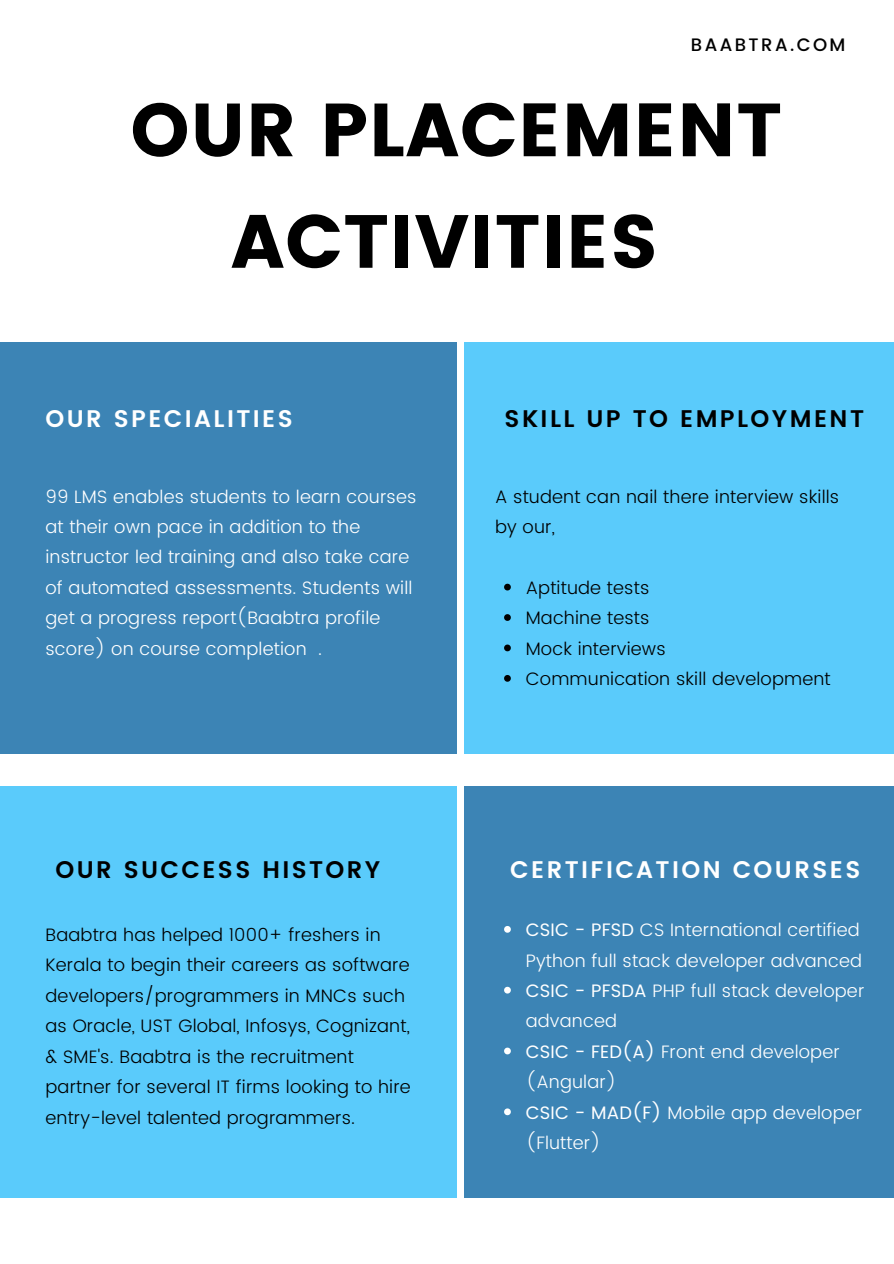
<style>
.page{position:relative;width:894px;height:1264px;background:#fff}
.page>*{position:absolute;margin:0;border:0;box-sizing:border-box;transform-origin:0 0}
.t1{font:75px/111.4px "Poppins";letter-spacing:.01em;color:#000;text-align:center}
.t2{font:600 24px "Poppins";letter-spacing:.1em;color:#000}
.t3{font:600 24px "Poppins";letter-spacing:.1em;color:#fff}
.t4{font:300 18px/30.5px "Poppins";letter-spacing:.01em;color:#fff}
.t5{font:300 18px/30.5px "Poppins";letter-spacing:.01em;color:#000}
.t6{font:500 18px "Poppins";letter-spacing:.135em;color:#000}
.s1{font-weight:400}
</style>
<div class="page">
<div style="left:464px;top:342px;width:429px;height:411px;background:#5acbfb"></div>
<svg style="left:504px;top:583px;width:6px;height:7px"></svg>
<svg style="left:504px;top:614px;width:6px;height:7px"></svg>
<svg style="left:504px;top:644px;width:6px;height:7px"></svg>
<svg style="left:504px;top:675px;width:6px;height:6px"></svg>
<div style="left:0;top:342px;width:456px;height:411px;background:#3c84b5"></div>
<div style="left:464px;top:786px;width:429px;height:411px;background:#3c84b5"></div>
<div style="left:0;top:786px;width:456px;height:411px;background:#5acbfb"></div>
<svg style="left:504px;top:926px;width:6px;height:6px"></svg>
<svg style="left:504px;top:986px;width:6px;height:7px"></svg>
<svg style="left:504px;top:1047px;width:6px;height:7px"></svg>
<svg style="left:504px;top:1108px;width:6px;height:7px"></svg>
<p class="t6" style="left:690px;top:34px;width:156px">BAABTRA.COM</p>
<p class="t1" style="left:130px;top:75px;width:653px">OUR PLACEMENT<br>ACTIVITIES</p>
<p class="t3" style="left:45px;top:404px;width:249px">OUR SPECIALITIES</p>
<p class="t4" style="left:45px;top:481px;width:372px">99 LMS enables students to learn courses at their own pace in addition to the instructor led training and also take care of automated assessments. Students will get a progress report(Baabtra profile score) on course completion .</p>
<p class="t2" style="left:55px;top:855px;width:326px">OUR SUCCESS HISTORY</p>
<p class="t5" style="left:45px;top:919px;width:367px">Baabtra has helped 1000+ freshers in Kerala to begin their careers as software developers/programmers in MNCs such as Oracle, UST Global, Infosys, Cognizant, &amp; SME's. Baabtra is the recruitment partner for several IT firms looking to hire entry-level talented programmers.</p>
<p class="t2" style="left:504px;top:404px;width:361px">SKILL UP TO EMPLOYMENT</p>
<p class="t5" style="left:495px;top:481px;width:345px">A student can nail there interview skills by our,</p>
<p class="t5" style="left:525px;top:572px;width:125px">Aptitude tests</p>
<p class="t5" style="left:525px;top:603px;width:125px">Machine tests</p>
<p class="t5" style="left:525px;top:633px;width:141px">Mock interviews</p>
<p class="t5" style="left:525px;top:663px;width:306px">Communication skill development</p>
<p class="t3" style="left:510px;top:855px;width:351px">CERTIFICATION COURSES</p>
<p class="t4" style="left:525px;top:914px;width:338px"><span class="s1">CSIC - PFSD</span> CS International certified<br>Python full stack developer advanced</p>
<p class="t4" style="left:525px;top:975px;width:340px"><span class="s1">CSIC - PFSDA</span> PHP full stack developer advanced</p>
<p class="t4" style="left:525px;top:1036px;width:315px"><span class="s1">CSIC - FED(A)</span> Front end developer (Angular)</p>
<p class="t4" style="left:525px;top:1097px;width:338px"><span class="s1">CSIC - MAD(F)</span> Mobile app developer (Flutter)</p>
</div>
